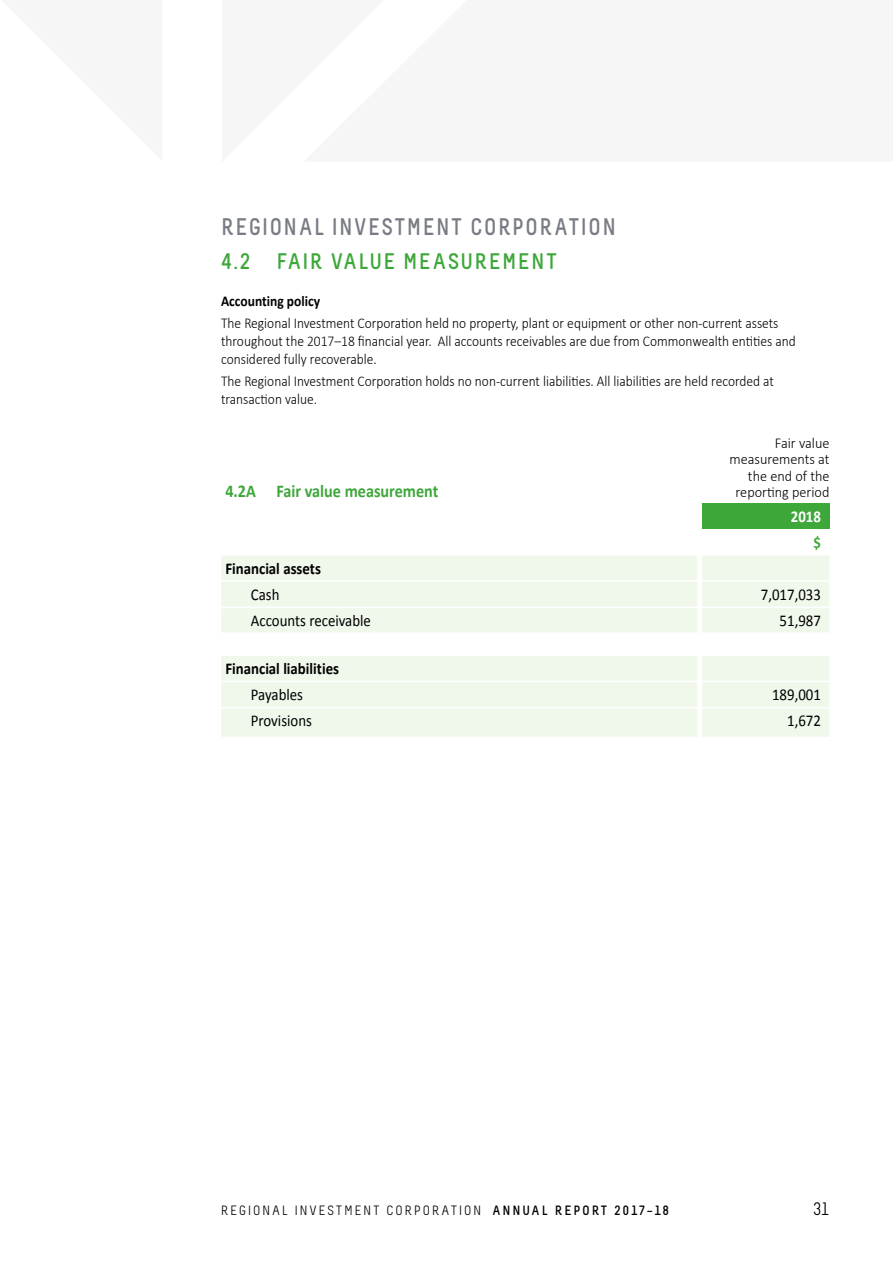
<style>
.page{position:relative;width:893px;height:1263px;background:#fff}
.page>*{position:absolute;margin:0;border:0;box-sizing:border-box;transform-origin:0 0}
.Heading_4_not_for_TO{font:700 24px "Melbourne";letter-spacing:.07em;color:#797c84;scale:.94 1}
.Heading_5__financial{font:700 22.5px "Melbourne";letter-spacing:.07em;color:#3ea73a}
.Heading_6__financial{font:700 18px "Calibri";color:#3ea73a;scale:.9 1}
.t1{font:18px "Melbourne";color:#000}
.Financial_body_table{font:16.5px "Calibri";color:#000;scale:.9 1}
.Financial_body_table-2{font:700 16.5px "Calibri";color:#000;scale:.9 1}
.Financial_table_righ{font:16.5px "Calibri";color:#000;scale:.9 1}
.Financial_table_head{font:700 16.5px "Calibri";color:#fff;scale:.9 1}
.Financial_table_head-2{font:700 16.5px "Calibri";color:#3ea73a;scale:.9 1}
.Financials_light{font:300 15px/18px "Calibri";color:#000;scale:.9 1}
.Financials_light-2{font:300 15px/16.5px "Calibri";color:#000;text-align:right;scale:.95 1}
.Financials_body{font:700 15px "Calibri";color:#000;scale:.9 1}
.t2{font:13.5px "Melbourne";letter-spacing:.15em;color:#000}
.s1{font-weight:700}
</style>
<div class="page">
<div style="left:702px;top:503px;width:127px;height:26px;background:#3ea73a"></div>
<svg style="left:221px;top:556px;width:608px;height:181px;fill:#f0f8ec"></svg>
<hr style="left:221px;top:580px;width:476px;height:2px;background:#fff">
<hr style="left:702px;top:580px;width:127px;height:2px;background:#fff">
<hr style="left:221px;top:606px;width:476px;height:2px;background:#fff">
<hr style="left:702px;top:606px;width:127px;height:2px;background:#fff">
<hr style="left:221px;top:632px;width:476px;height:2px;background:#fff">
<hr style="left:221px;top:654px;width:476px;height:2px;background:#fff">
<hr style="left:702px;top:654px;width:127px;height:2px;background:#fff">
<hr style="left:221px;top:681px;width:476px;height:1px;background:#fff">
<hr style="left:702px;top:681px;width:127px;height:1px;background:#fff">
<hr style="left:221px;top:707px;width:476px;height:1px;background:#fff">
<svg style="left:697px;top:556px;width:5px;height:181px"></svg>
<hr style="left:702px;top:707px;width:127px;height:1px;background:#fff">
<hr style="left:702px;top:632px;width:127px;height:2px;background:#fff">
<p class="Heading_4_not_for_TO" style="left:221px;top:212px;width:421px">REGIONAL INVESTMENT CORPORATION</p>
<p class="Heading_5__financial" style="left:221px;top:248px;width:337px">4.2 FAIR VALUE MEASUREMENT</p>
<p class="Financials_body" style="left:221px;top:291px;width:111px">Accounting policy</p>
<p class="Financials_light" style="left:221px;top:313px;width:640px">The Regional Investment Corporation held no property, plant or equipment or other non-current assets throughout the 2017–18 financial year. All accounts receivables are due from Commonwealth entities and considered fully recoverable.</p>
<p class="Financials_light" style="left:221px;top:372px;width:616px">The Regional Investment Corporation holds no non-current liabilities. All liabilities are held recorded at transaction value.</p>
<p class="Heading_6__financial" style="left:225px;top:480px;width:238px">4.2A Fair value measurement</p>
<p class="Financials_light-2" style="left:729px;top:434px;width:107px">Fair value measurements at the end of the reporting period</p>
<p class="Financial_table_head" style="left:791px;top:506px;width:35px">2018</p>
<p class="Financial_table_head-2" style="left:813px;top:532px;width:10px">$</p>
<p class="Financial_body_table-2" style="left:225px;top:557px;width:108px">Financial assets</p>
<p class="Financial_body_table" style="left:251px;top:584px;width:33px">Cash</p>
<p class="Financial_table_righ" style="left:761px;top:584px;width:68px">7,017,033</p>
<p class="Financial_body_table" style="left:251px;top:610px;width:135px">Accounts receivable</p>
<p class="Financial_table_righ" style="left:780px;top:610px;width:47px">51,987</p>
<p class="Financial_body_table-2" style="left:225px;top:658px;width:128px">Financial liabilities</p>
<p class="Financial_body_table" style="left:251px;top:684px;width:59px">Payables</p>
<p class="Financial_table_righ" style="left:772px;top:684px;width:56px">189,001</p>
<p class="Financial_body_table" style="left:251px;top:710px;width:69px">Provisions</p>
<p class="Financial_table_righ" style="left:787px;top:710px;width:39px">1,672</p>
<p class="t2" style="left:221px;top:1203px;width:449px">REGIONAL INVESTMENT CORPORATION <span class="s1">ANNUAL REPORT 2017–18</span></p>
<p class="t1" style="left:813px;top:1199px;width:17px">31</p>
</div>
